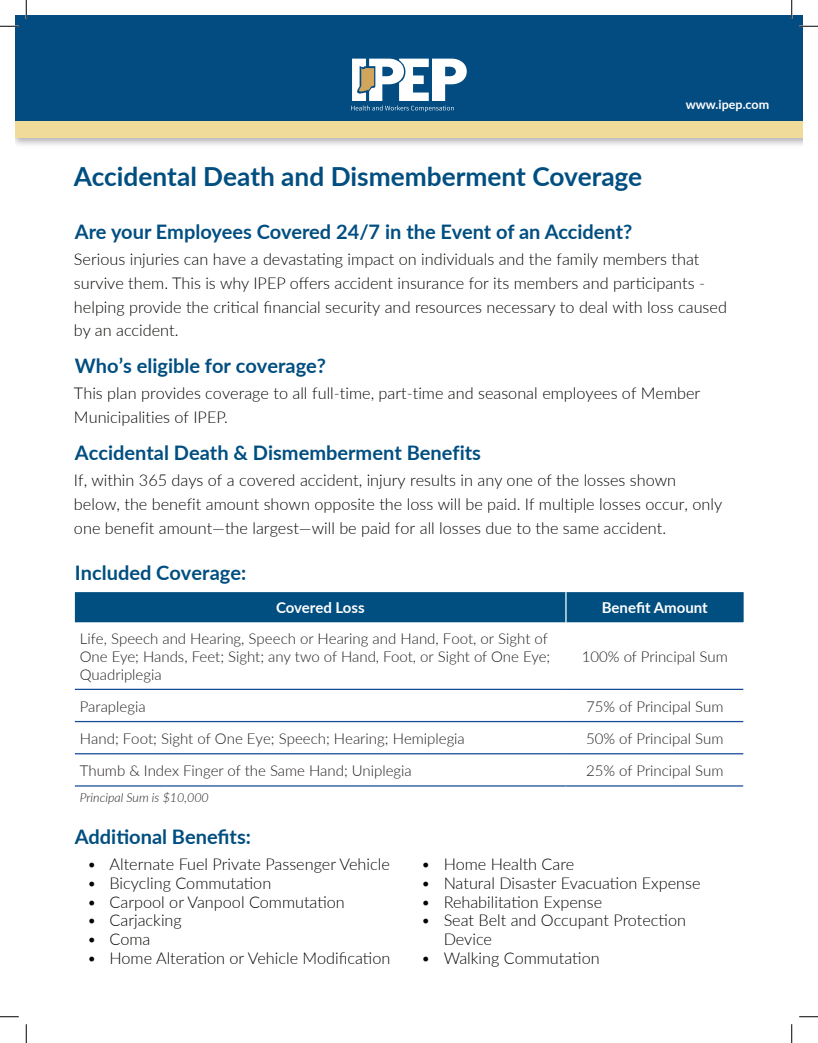
<style>
.page{position:relative;width:818px;height:1043px;background:#fff}
.page>*{position:absolute;margin:0;border:0;box-sizing:border-box;transform-origin:0 0}
.t1{font:700 26.25px "Lato";color:#014e81}
.t2{font:700 20px "Lato";color:#014e81}
.t3{font:300 16.25px/23.8px "Lato";color:#070604}
.t4{font:300 15px/18px "Lato";color:#231f20}
.t5{font:700 15px "Lato";color:#fff}
.t6{font:italic 300 12.5px "Lato";color:#231f20}
.Paragraph_Style_1{font:700 12.5px "Lato";color:#fff}
</style>
<div class="page">
<div style="left:15px;top:15px;width:787px;height:111px;background:#034c81"></div>
<div style="left:15px;top:118px;width:787px;height:31px;background:#231f20;opacity:.35"></div>
<div style="left:15px;top:121px;width:787px;height:17px;background:#f0db9a"></div>
<div style="left:75px;top:592px;width:668px;height:30px;background:#014e81"></div>
<hr style="left:75px;top:688px;width:491px;height:2px;background:#124c98">
<hr style="left:566px;top:688px;width:177px;height:2px;background:#124c98">
<hr style="left:75px;top:721px;width:491px;height:1px;background:#124c98">
<hr style="left:566px;top:721px;width:177px;height:1px;background:#124c98">
<hr style="left:75px;top:753px;width:491px;height:1px;background:#124c98">
<hr style="left:566px;top:753px;width:177px;height:1px;background:#124c98">
<hr style="left:75px;top:785px;width:491px;height:1px;background:#124c98">
<hr style="left:566px;top:785px;width:177px;height:1px;background:#124c98">
<hr style="left:565px;top:592px;width:1px;height:30px;background:#fff">
<svg style="left:351px;top:59px;width:115px;height:53px"></svg>
<svg style="left:0;top:25px;width:19px;height:2px"></svg>
<svg style="left:799px;top:25px;width:19px;height:2px"></svg>
<svg style="left:0;top:1016px;width:19px;height:1px"></svg>
<svg style="left:799px;top:1016px;width:19px;height:1px"></svg>
<svg style="left:25px;top:0;width:2px;height:19px"></svg>
<svg style="left:25px;top:1024px;width:2px;height:18px"></svg>
<svg style="left:790px;top:0;width:2px;height:19px"></svg>
<svg style="left:791px;top:1024px;width:1px;height:18px"></svg>
<p class="Paragraph_Style_1" style="left:685px;top:95px;width:85px">www.ipep.com</p>
<p class="t1" style="left:74px;top:157px;width:570px">Accidental Death and Dismemberment Coverage</p>
<p class="t2" style="left:75px;top:217px;width:559px">Are your Employees Covered 24/7 in the Event of an Accident?</p>
<p class="t3" style="left:74px;top:247px;width:654px">Serious injuries can have a devastating impact on individuals and the family members that survive them. This is why IPEP offers accident insurance for its members and participants - helping provide the critical financial security and resources necessary to deal with loss caused by an accident.</p>
<p class="t2" style="left:75px;top:351px;width:253px">Who’s eligible for coverage?</p>
<p class="t3" style="left:74px;top:381px;width:627px">This plan provides coverage to all full-time, part-time and seasonal employees of Member<br>Municipalities of IPEP.</p>
<p class="t2" style="left:75px;top:438px;width:407px">Accidental Death &amp; Dismemberment Benefits</p>
<p class="t3" style="left:74px;top:468px;width:649px">If, within 365 days of a covered accident, injury results in any one of the losses shown below, the benefit amount shown opposite the loss will be paid. If multiple losses occur, only one benefit amount—the largest—will be paid for all losses due to the same accident.</p>
<p class="t2" style="left:75px;top:558px;width:173px">Included Coverage:</p>
<p class="t5" style="left:276px;top:596px;width:90px">Covered Loss</p>
<p class="t5" style="left:601px;top:596px;width:107px">Benefit Amount</p>
<p class="t4" style="left:80px;top:629px;width:472px">Life, Speech and Hearing, Speech or Hearing and Hand, Foot, or Sight of<br>One Eye; Hands, Feet; Sight; any two of Hand, Foot, or Sight of One Eye;<br>Quadriplegia</p>
<p class="t4" style="left:581px;top:647px;width:147px">100% of Principal Sum</p>
<p class="t4" style="left:80px;top:696px;width:67px">Paraplegia</p>
<p class="t4" style="left:586px;top:696px;width:139px">75% of Principal Sum</p>
<p class="t4" style="left:80px;top:728px;width:386px">Hand; Foot; Sight of One Eye; Speech; Hearing; Hemiplegia</p>
<p class="t4" style="left:586px;top:728px;width:139px">50% of Principal Sum</p>
<p class="t4" style="left:80px;top:761px;width:333px">Thumb &amp; Index Finger of the Same Hand; Uniplegia</p>
<p class="t4" style="left:586px;top:761px;width:139px">25% of Principal Sum</p>
<p class="t6" style="left:80px;top:788px;width:130px">Principal Sum is $10,000</p>
<p class="t2" style="left:75px;top:821px;width:177px">Additional Benefits:</p>
<p class="t3" style="left:87px;top:851px;width:304px">• Alternate Fuel Private Passenger Vehicle</p>
<p class="t3" style="left:87px;top:870px;width:186px">• Bicycling Commutation</p>
<p class="t3" style="left:87px;top:889px;width:259px">• Carpool or Vanpool Commutation</p>
<p class="t3" style="left:87px;top:908px;width:96px">• Carjacking</p>
<p class="t3" style="left:87px;top:926px;width:65px">• Coma</p>
<p class="t3" style="left:87px;top:945px;width:305px">• Home Alteration or Vehicle Modification</p>
<p class="t3" style="left:421px;top:851px;width:155px">• Home Health Care</p>
<p class="t3" style="left:421px;top:870px;width:281px">• Natural Disaster Evacuation Expense</p>
<p class="t3" style="left:421px;top:889px;width:182px">• Rehabilitation Expense</p>
<p class="t3" style="left:443px;top:910px;width:244px;line-height:18.8px;text-indent:-22px">• Seat Belt and Occupant Protection<br>Device</p>
<p class="t3" style="left:421px;top:945px;width:180px">• Walking Commutation</p>
</div>
